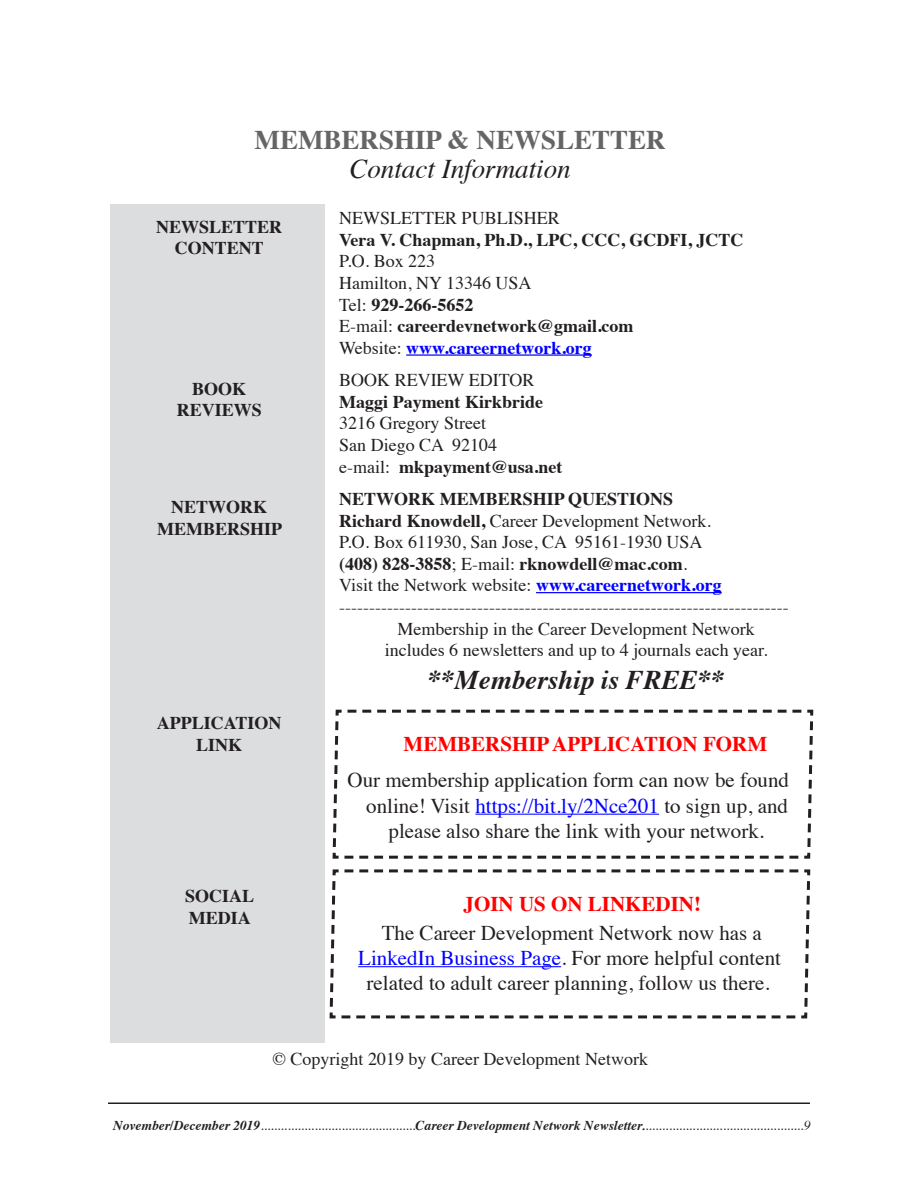
<style>
.page{position:relative;width:918px;height:1188px;background:#fff}
.page>*{position:absolute;margin:0;border:0;box-sizing:border-box;transform-origin:0 0}
.t1{font:700 27px "Times";color:#656568}
.t2{font:italic 700 27px "Times";color:#231f20}
.t3{font:italic 27px "Times";color:#231f20}
.t4{font:21px/25.2px "Times";color:#231f20;text-align:center}
.t5{font:700 21px "Times";color:#f00}
.t6{font:18px "Times";color:#231f20}
.t7{font:700 18px/21.6px "Times";color:#231f20;text-align:center}
.t8{font:700 18px "Times";color:#00f}
.t9{font:italic 13.5px "Times";color:#231f20}
.s1{font-weight:400}
.s2{font-weight:400;color:#231f20}
.s3{font-weight:700}
.s4{font-weight:700;color:#00f}
.s5{color:#00f}
</style>
<div class="page">
<hr style="left:108px;top:1102px;width:702px;height:2px;background:#231f20">
<hr style="left:406px;top:354px;width:186px;height:2px;background:#00f">
<hr style="left:536px;top:592px;width:186px;height:1px;background:#00f">
<svg style="left:332px;top:709px;width:482px;height:150px"></svg>
<div style="left:110px;top:204px;width:215px;height:838px;background:#dcdddf"></div>
<svg style="left:329px;top:869px;width:482px;height:150px"></svg>
<p class="t1" style="left:255px;top:114px;width:413px">MEMBERSHIP &amp; NEWSLETTER</p>
<p class="t3" style="left:349px;top:146px;width:223px">Contact Information</p>
<p class="t7" style="left:156px;top:214px;width:128px">NEWSLETTER</p>
<p class="t7" style="left:175px;top:235px;width:91px">CONTENT</p>
<p class="t6" style="left:339px;top:201px;width:222px">NEWSLETTER PUBLISHER</p>
<p class="t7" style="left:339px;top:227px;width:406px">Vera V. Chapman, Ph.D., LPC, CCC, GCDFI, JCTC</p>
<p class="t6" style="left:339px;top:245px;width:98px">P.O. Box 223</p>
<p class="t6" style="left:339px;top:266px;width:194px">Hamilton, NY 13346 USA</p>
<p class="t7" style="left:339px;top:292px;width:136px"><span class="s1">Tel:</span> 929-266-5652</p>
<p class="t7" style="left:339px;top:313px;width:296px"><span class="s1">E-mail:</span> careerdevnetwork@gmail.com</p>
<p class="t8" style="left:339px;top:331px;width:254px"><span class="s2">Website:</span> www.careernetwork.org</p>
<p class="t6" style="left:339px;top:363px;width:197px">BOOK REVIEW EDITOR</p>
<p class="t7" style="left:339px;top:389px;width:205px">Maggi Payment Kirkbride</p>
<p class="t6" style="left:339px;top:407px;width:148px">3216 Gregory Street</p>
<p class="t6" style="left:339px;top:428px;width:160px">San Diego CA 92104</p>
<p class="t7" style="left:339px;top:454px;width:225px"><span class="s1">e-mail:</span> mkpayment@usa.net</p>
<p class="t7" style="left:339px;top:486px;width:336px">NETWORK MEMBERSHIP QUESTIONS</p>
<p class="t6" style="left:339px;top:504px;width:373px"><span class="s3">Richard Knowdell,</span> Career Development Network.</p>
<p class="t6" style="left:339px;top:525px;width:365px">P.O. Box 611930, San Jose, CA 95161-1930 USA</p>
<p class="t7" style="left:339px;top:551px;width:350px">(408) 828-3858<span class="s1">; E-mail:</span> rknowdell@mac.com<span class="s1">.</span></p>
<p class="t6" style="left:339px;top:569px;width:384px">Visit the Network website: <span class="s4">www.careernetwork.org</span></p>
<p class="t6" style="left:339px;top:590px;width:451px">---------------------------------------------------------------------------</p>
<p class="t6" style="left:398px;top:612px;width:359px">Membership in the Career Development Network</p>
<p class="t6" style="left:385px;top:633px;width:384px">includes 6 newsletters and up to 4 journals each year.</p>
<p class="t2" style="left:428px;top:654px;width:299px">**Membership is FREE**</p>
<p class="t7" style="left:177px;top:376px;width:87px">BOOK<br>REVIEWS</p>
<p class="t7" style="left:171px;top:495px;width:98px">NETWORK</p>
<p class="t7" style="left:157px;top:516px;width:127px">MEMBERSHIP</p>
<p class="t7" style="left:157px;top:711px;width:126px">APPLICATION</p>
<p class="t7" style="left:196px;top:732px;width:48px">LINK</p>
<p class="t7" style="left:185px;top:883px;width:71px">SOCIAL</p>
<p class="t7" style="left:189px;top:905px;width:63px">MEDIA</p>
<p class="t5" style="left:404px;top:724px;width:365px">MEMBERSHIP APPLICATION FORM</p>
<p class="t4" style="left:348px;top:766px;width:443px">Our membership application form can now be found</p>
<p class="t4" style="left:366px;top:791px;width:423px">online! Visit <span class="s5">https://bit.ly/2Nce201</span> to sign up, and</p>
<p class="t4" style="left:389px;top:816px;width:377px">please also share the link with your network.</p>
<p class="t5" style="left:464px;top:884px;width:239px">JOIN US ON LINKEDIN!</p>
<p class="t4" style="left:382px;top:918px;width:382px">The Career Development Network now has a</p>
<p class="t4" style="left:358px;top:944px;width:424px"><span class="s5">LinkedIn Business Page</span>. For more helpful content related to adult career planning, follow us there.</p>
<p class="t6" style="left:272px;top:1042px;width:377px">© Copyright 2019 by Career Development Network</p>
<p class="t9" style="left:113px;top:1114px;width:699px"><span class="s3">November/December 2019</span>..............................................<span class="s3">Career Development Network Newsletter.</span>...............................................9</p>
</div>
